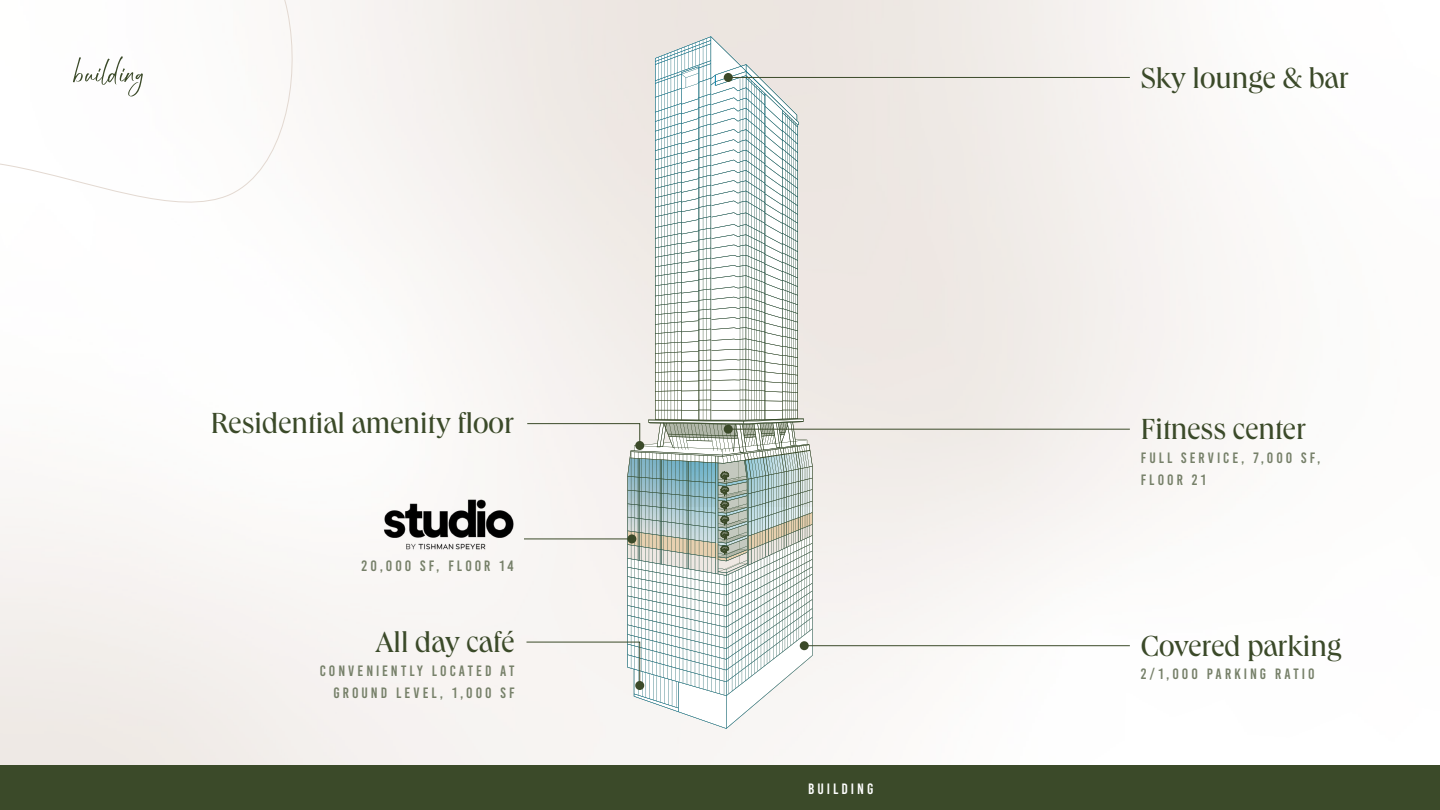
<style>
.page{position:relative;width:1440px;height:810px;background:#fff}
.page>*{position:absolute;margin:0;border:0;box-sizing:border-box;transform-origin:0 0}
.t1{font:53.03px "Hightlight";color:#3b4a29}
.t2{font:30px "Queens Var";color:#3b4a29}
.t3{font:15px/22.5px "Bebas Kai";letter-spacing:.2em;color:#768069}
.t4{font:15px "Bebas Kai";letter-spacing:.2em;color:#fff}
</style>
<div class="page">
<svg style="left:627px;top:36px;width:186px;height:383px"></svg>
<svg style="left:0;top:0;width:302px;height:219px"></svg>
<hr style="left:524px;top:539px;width:108px;height:1px;background:#3b4a29">
<img style="left:382px;top:491px;width:132px;height:60px">
<hr style="left:728px;top:429px;width:402px;height:1px;background:#3b4a29">
<hr style="left:728px;top:77px;width:402px;height:1px;background:#3b4a29">
<div style="left:724px;top:73px;width:9px;height:9px;background:#3b4a29;border-radius:50%"></div>
<svg style="left:526px;top:419px;width:287px;height:310px"></svg>
<div style="left:635px;top:681px;width:9px;height:9px;background:#3b4a29;border-radius:50%"></div>
<hr style="left:804px;top:645px;width:326px;height:1px;background:#3b4a29">
<div style="left:800px;top:641px;width:9px;height:9px;background:#3b4a29;border-radius:50%"></div>
<div style="left:0;top:765px;width:1440px;height:45px;background:#3b4a29"></div>
<h1 class="t1" style="left:75px;top:51px;width:73px">building</h1>
<h2 class="t2" style="left:211px;top:404px;width:305px">Residential amenity floor</h2>
<p class="t3" style="left:362px;top:555px;width:154px">20,000 SF, FLOOR 14</p>
<h2 class="t2" style="left:375px;top:623px;width:141px">All day café</h2>
<p class="t3" style="left:320px;top:659px;width:196px;text-align:right">CONVENIENTLY LOCATED AT<br>GROUND LEVEL, 1,000 SF</p>
<p class="t4" style="left:808px;top:780px;width:67px">BUILDING</p>
<h2 class="t2" style="left:1141px;top:58px;width:210px">Sky lounge &amp; bar</h2>
<h2 class="t2" style="left:1141px;top:410px;width:167px">Fitness center</h2>
<p class="t3" style="left:1141px;top:446px;width:181px">FULL SERVICE, 7,000 SF,<br>FLOOR 21</p>
<h2 class="t2" style="left:1141px;top:627px;width:202px">Covered parking</h2>
<p class="t3" style="left:1141px;top:663px;width:175px">2/1,000 PARKING RATIO</p>
</div>
